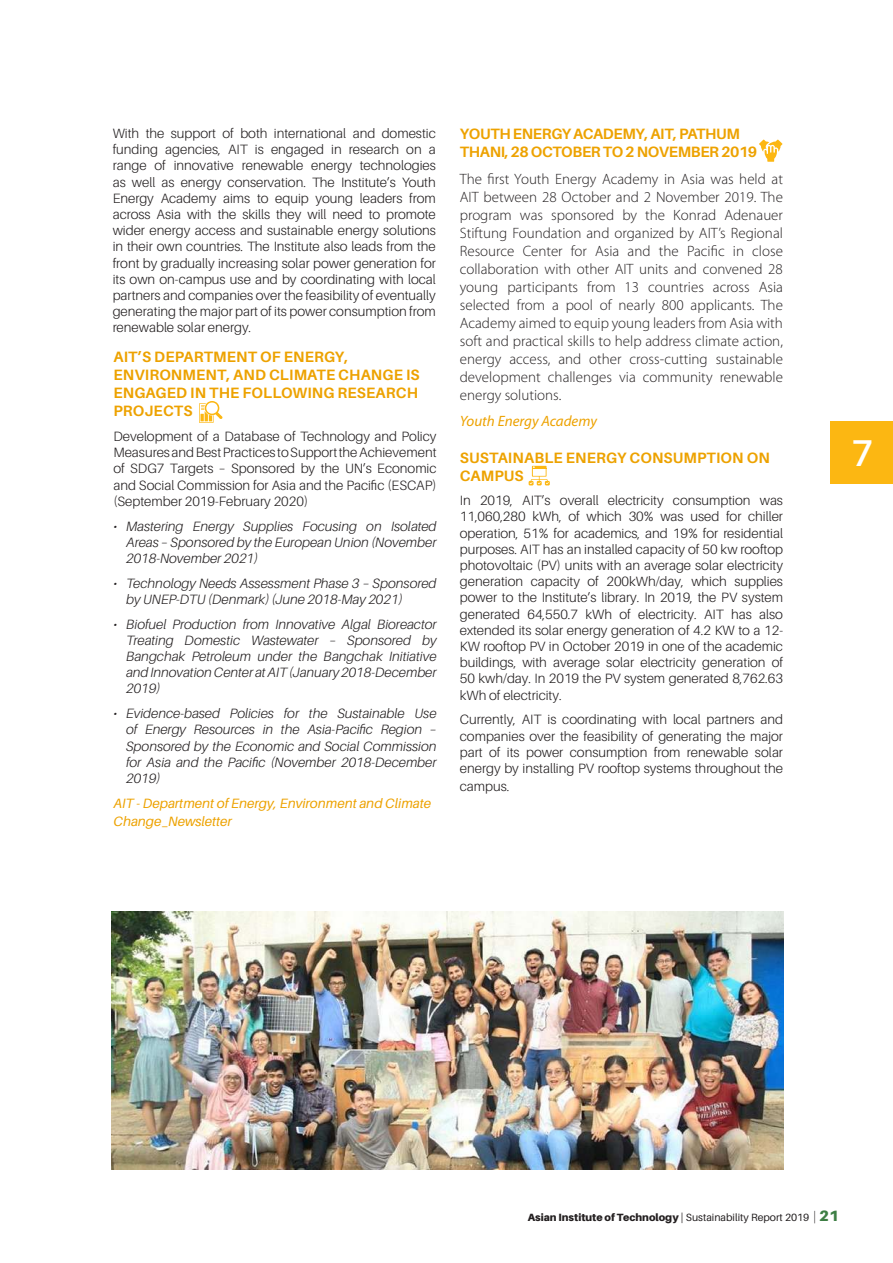
<style>
.page{position:relative;width:893px;height:1263px;background:#fff}
.page>*{position:absolute;margin:0;border:0;box-sizing:border-box;transform-origin:0 0}
.t1{font:500 37.5px "Metropolis";color:#fff}
.t2{font:300 15px/18px "Myriad Pro";color:#231f20;text-align:justify}
.t3{font:700 15px/18px "Aileron";letter-spacing:.01em;color:#eda200}
.t4{font:700 15px/18px "Aileron";letter-spacing:-.02em;color:#eda200}
.t5{font:italic 15px "Myriad Pro";color:#eda200}
.t6{font:300 13.5px/16.2px "Aileron";color:#231f20;text-align:justify}
.t7{font:italic 300 13.5px/16.2px "Aileron";color:#231f20;text-align:justify}
.t8{font:italic 13.5px/18px "Aileron";color:#eda200}
.t9{font:900 10.5px "Aileron";color:#231f20}
.s1{font-weight:400}
.s2{font-family:"Lato";font-weight:300;font-size:13.5px}
.s3{font-size:15px;color:#3d7e44}
</style>
<div class="page">
<img style="left:112px;top:911px;width:671px;height:258px">
<div style="left:831px;top:422px;width:62px;height:62px;background:#fcb712"></div>
<svg style="left:199px;top:401px;width:23px;height:22px"></svg>
<svg style="left:759px;top:140px;width:23px;height:22px"></svg>
<svg style="left:529px;top:466px;width:21px;height:19px"></svg>
<p class="t6" style="left:113px;top:125px;width:325px">With the support of both international and domestic funding agencies, AIT is engaged in research on a range of innovative renewable energy technologies as well as energy conservation. The Institute’s Youth Energy Academy aims to equip young leaders from across Asia with the skills they will need to promote wider energy access and sustainable energy solutions in their own countries. The Institute also leads from the front by gradually increasing solar power generation for its own on-campus use and by coordinating with local partners and companies over the feasibility of eventually generating the major part of its power consumption from renewable solar energy.</p>
<p class="t3" style="left:113px;top:348px;width:308px">AIT’S DEPARTMENT OF ENERGY,<br>ENVIRONMENT, AND CLIMATE CHANGE IS<br>ENGAGED IN THE FOLLOWING RESEARCH<br>PROJECTS</p>
<p class="t6" style="left:113px;top:428px;width:325px">Development of a Database of Technology and Policy Measures and Best Practices to Support the Achievement of SDG7 Targets – Sponsored by the UN’s Economic and Social Commission for Asia and the Pacific (ESCAP) (September 2019-February 2020)</p>
<p class="t7" style="left:126px;top:518px;width:312px;text-indent:-13px">• Mastering Energy Supplies Focusing on Isolated Areas – Sponsored by the European Union (November 2018-November 2021)</p>
<p class="t7" style="left:126px;top:575px;width:312px;text-indent:-13px">• Technology Needs Assessment Phase 3 – Sponsored by UNEP-DTU (Denmark) (June 2018-May 2021)</p>
<p class="t7" style="left:126px;top:616px;width:312px;text-indent:-13px">• Biofuel Production from Innovative Algal Bioreactor Treating Domestic Wastewater – Sponsored by Bangchak Petroleum under the Bangchak Initiative and Innovation Center at AIT (January 2018-December 2019)</p>
<p class="t7" style="left:126px;top:705px;width:312px;text-indent:-13px">• Evidence-based Policies for the Sustainable Use of Energy Resources in the Asia-Pacific Region – Sponsored by the Economic and Social Commission for Asia and the Pacific (November 2018-December 2019)</p>
<p class="t8" style="left:113px;top:794px;width:319px">AIT - Department of Energy, Environment and Climate<br>Change_Newsletter</p>
<p class="t4" style="left:460px;top:125px;width:299px">YOUTH ENERGY ACADEMY, AIT, PATHUM<br>THANI, 28 OCTOBER TO 2 NOVEMBER 2019</p>
<p class="t2" style="left:460px;top:169px;width:325px">The first Youth Energy Academy in Asia was held at AIT between 28 October and 2 November 2019. The program was sponsored by the Konrad Adenauer Stiftung Foundation and organized by AIT’s Regional Resource Center for Asia and the Pacific in close collaboration with other AIT units and convened 28 young participants from 13 countries across Asia selected from a pool of nearly 800 applicants. The Academy aimed to equip young leaders from Asia with soft and practical skills to help address climate action, energy access, and other cross-cutting sustainable development challenges via community renewable energy solutions.</p>
<p class="t5" style="left:460px;top:412px;width:139px">Youth Energy Academy</p>
<p class="t3" style="left:460px;top:448px;width:311px">SUSTAINABLE ENERGY CONSUMPTION ON<br>CAMPUS</p>
<p class="t6" style="left:460px;top:493px;width:325px">In 2019, AIT’s overall electricity consumption was 11,060,280 kWh, of which 30% was used for chiller operation, 51% for academics, and 19% for residential purposes. AIT has an installed capacity of 50 kw rooftop photovoltaic (PV) units with an average solar electricity generation capacity of 200kWh/day, which supplies power to the Institute’s library. In 2019, the PV system generated 64,550.7 kWh of electricity. AIT has also extended its solar energy generation of 4.2 KW to a 12- KW rooftop PV in October 2019 in one of the academic buildings, with average solar electricity generation of 50 kwh/day. In 2019 the PV system generated 8,762.63 kWh of electricity.</p>
<p class="t6" style="left:460px;top:712px;width:325px">Currently, AIT is coordinating with local partners and companies over the feasibility of generating the major part of its power consumption from renewable solar energy by installing PV rooftop systems throughout the</p>
<p class="t6" style="left:460px;top:778px;width:51px">campus.</p>
<h1 class="t1" style="left:851px;top:430px;width:24px">7</h1>
<p class="t9" style="left:528px;top:1211px;width:313px">Asian Institute of Technology <span class="s1">| Sustainability Report 2019</span> <span class="s2">|</span> <span class="s3">21</span></p>
</div>
